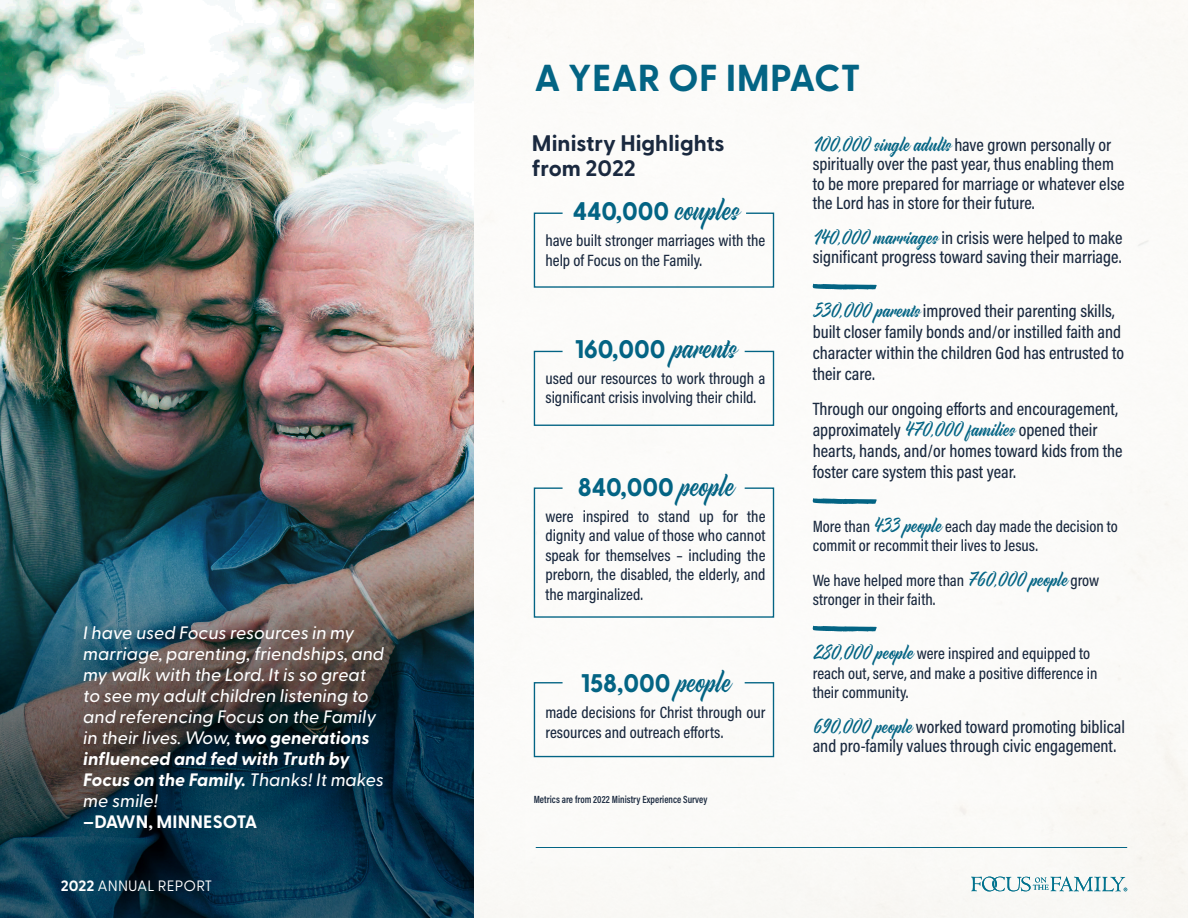
<style>
.page{position:relative;width:1188px;height:918px;background:#fff}
.page>*{position:absolute;margin:0;border:0;box-sizing:border-box;transform-origin:0 0}
.t1{font:700 37.5px "Greycliff CF";letter-spacing:.01em;color:#036484}
.t2{font:800 25.5px "Greycliff CF";color:#036484;scale:.94 1}
.t3{font:700 22.5px/25.5px "Greycliff CF";color:#1a293f}
.Paragraph_Style_1{font:500 18px/21px "Acumin Pro Cond";color:#1a293f}
.Paragraph_Style_2{font:italic 500 18px/21px "Greycliff CF";color:#fff}
.Paragraph_Style_2-2{font:700 18px "Greycliff CF";letter-spacing:.01em;color:#fff}
.Paragraph_Style_1-2{font:500 16.5px/19.5px "Acumin Pro Cond";color:#1a293f}
.t4{font:15px "Greycliff CF";letter-spacing:.01em;color:#fff}
.t5{font:600 10.5px "Acumin Pro Cond";color:#1a293f;scale:.94 1}
.s1{font-weight:700}
.s2{font-family:"Hot Salsa";font-weight:400;font-size:30px}
.s3{font-family:"Hot Salsa";font-weight:400;font-size:19.5px;color:#036484}
</style>
<div class="page">
<img style="left:474px;top:0;width:714px;height:918px">
<hr style="left:536px;top:847px;width:591px;height:1px;background:#036484">
<svg style="left:812px;top:284px;width:66px;height:6px"></svg>
<svg style="left:812px;top:498px;width:65px;height:6px"></svg>
<svg style="left:812px;top:626px;width:65px;height:6px"></svg>
<svg style="left:533px;top:350px;width:242px;height:77px"></svg>
<svg style="left:533px;top:681px;width:242px;height:77px"></svg>
<svg style="left:533px;top:487px;width:242px;height:131px"></svg>
<svg style="left:533px;top:212px;width:242px;height:76px"></svg>
<img style="left:0;top:1px;width:474px;height:917px">
<div style="left:45px;top:590px;width:383px;height:287px;background:#000;opacity:.5"></div>
<svg style="left:971px;top:877px;width:156px;height:14px"></svg>
<p class="Paragraph_Style_2" style="left:83px;top:621px;width:302px">I have used Focus resources in my marriage, parenting, friendships, and my walk with the Lord. It is so great to see my adult children listening to and referencing Focus on the Family in their lives. Wow, <span class="s1">two generations influenced and fed with Truth by<br>Focus on the Family.</span> Thanks! It makes me smile!</p>
<p class="Paragraph_Style_2-2" style="left:83px;top:808px;width:175px">–DAWN, MINNESOTA</p>
<p class="t4" style="left:61px;top:875px;width:153px"><span class="s1">2022</span> ANNUAL REPORT</p>
<p class="t1" style="left:534px;top:49px;width:328px">A YEAR OF IMPACT</p>
<p class="t3" style="left:532px;top:129px;width:194px">Ministry Highlights from 2022</p>
<p class="t2" style="left:573px;top:191px;width:178px">440,000 <span class="s2">couples</span></p>
<p class="Paragraph_Style_1-2" style="left:545px;top:230px;width:221px">have built stronger marriages with the help of Focus on the Family.</p>
<p class="t2" style="left:575px;top:329px;width:172px">160,000 <span class="s2">parents</span></p>
<p class="Paragraph_Style_1-2" style="left:545px;top:368px;width:222px">used our resources to work through a significant crisis involving their child.</p>
<p class="t2" style="left:578px;top:467px;width:167px">840,000 <span class="s2">people</span></p>
<p class="Paragraph_Style_1-2" style="left:545px;top:506px;width:222px;text-align:justify">were inspired to stand up for the dignity and value of those who cannot speak for themselves – including the preborn, the disabled, the elderly, and the marginalized.</p>
<p class="t2" style="left:581px;top:664px;width:160px">158,000 <span class="s2">people</span></p>
<p class="Paragraph_Style_1-2" style="left:545px;top:702px;width:221px">made decisions for Christ through our resources and outreach efforts.</p>
<p class="t5" style="left:534px;top:793px;width:186px">Metrics are from 2022 Ministry Experience Survey</p>
<p class="Paragraph_Style_1" style="left:813px;top:135px;width:313px;line-height:19.5px"><span class="s3">100,000 single adults</span> have grown personally or spiritually over the past year, thus enabling them to be more prepared for marriage or whatever else the Lord has in store for their future.</p>
<p class="Paragraph_Style_1" style="left:813px;top:228px;width:311px;line-height:19.5px"><span class="s3">140,000 marriages</span> in crisis were helped to make significant progress toward saving their marriage.</p>
<p class="Paragraph_Style_1" style="left:813px;top:300px;width:313px"><span class="s3">530,000 parents</span> improved their parenting skills, built closer family bonds and/or instilled faith and character within the children God has entrusted to their care.</p>
<p class="Paragraph_Style_1" style="left:813px;top:398px;width:311px">Through our ongoing efforts and encouragement, approximately <span class="s3">470,000 families</span> opened their hearts, hands, and/or homes toward kids from the foster care system this past year.</p>
<p class="Paragraph_Style_1-2" style="left:813px;top:516px;width:307px">More than <span class="s3">433 people</span> each day made the decision to commit or recommit their lives to Jesus.</p>
<p class="Paragraph_Style_1-2" style="left:813px;top:570px;width:288px">We have helped more than <span class="s3">760,000 people</span> grow stronger in their faith.</p>
<p class="Paragraph_Style_1-2" style="left:813px;top:644px;width:286px"><span class="s3">280,000 people</span> were inspired and equipped to reach out, serve, and make a positive difference in their community.</p>
<p class="Paragraph_Style_1" style="left:813px;top:717px;width:314px;line-height:19.5px"><span class="s3">690,000 people</span> worked toward promoting biblical and pro-family values through civic engagement.</p>
</div>
